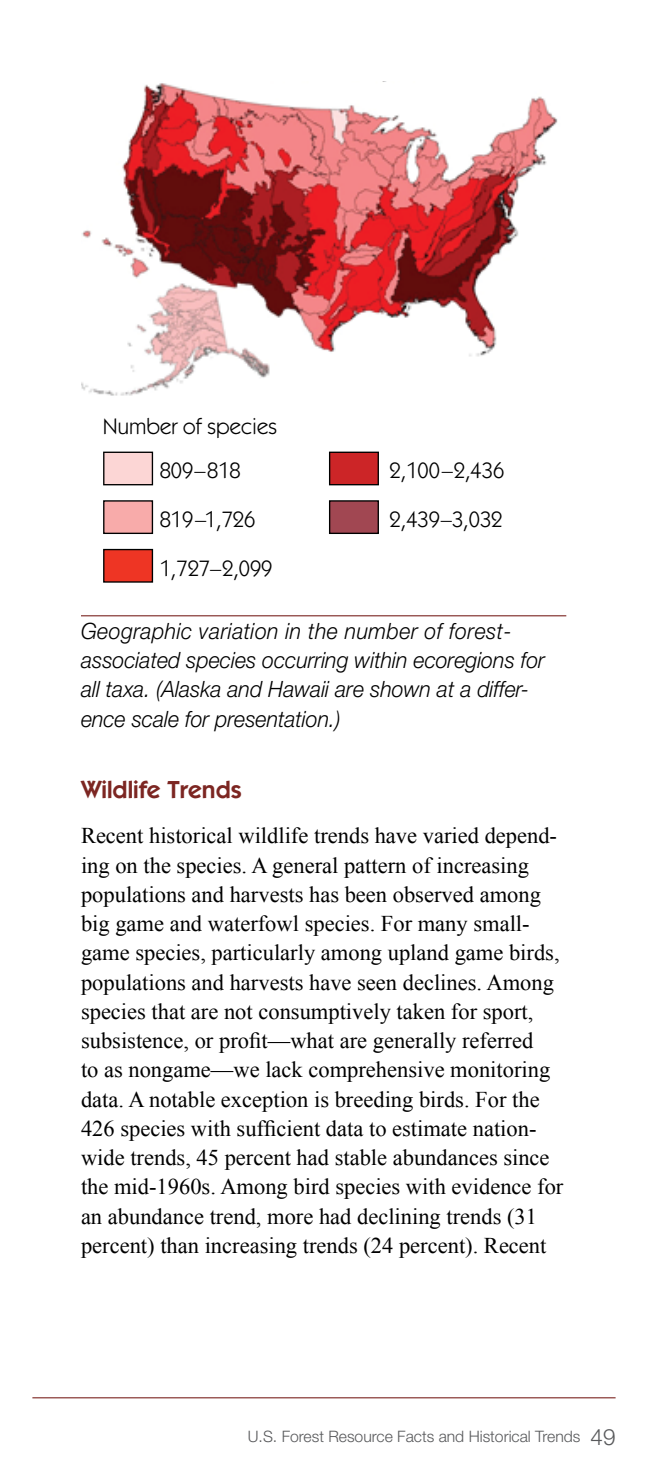
<style>
.page{position:relative;width:648px;height:1458px;background:#fff}
.page>*{position:absolute;margin:0;border:0;box-sizing:border-box;transform-origin:0 0}
.L2{font:600 24.75px "Itc Kabel";color:#7c2622}
.t1{font:22.5px/29.2px "Times New Roman";color:#000}
.figures{font:italic 300 22.5px/29.2px "Helvetica Neue";color:#000;scale:.95 1}
.t2{font:22.28px/48.6px "Itc Kabel";color:#010101}
.t3{font:300 15.75px "Helvetica Neue";color:#58595b}
.s1{font-size:22.5px}
</style>
<div class="page">
<hr style="left:32px;top:1397px;width:584px;height:1px;background:#7c2622">
<img style="left:81px;top:81px;width:477px;height:315px">
<div style="left:104px;top:452px;width:48px;height:33px;background:#fcd6d5"></div>
<div style="left:103px;top:452px;width:50px;height:33px;border:1px solid #000"></div>
<div style="left:104px;top:501px;width:48px;height:32px;background:#f8abaa"></div>
<div style="left:103px;top:500px;width:50px;height:34px;border:1px solid #000"></div>
<div style="left:104px;top:550px;width:48px;height:32px;background:#ee3524"></div>
<div style="left:103px;top:549px;width:50px;height:34px;border:1px solid #000"></div>
<div style="left:330px;top:452px;width:48px;height:33px;background:#cc2527"></div>
<div style="left:329px;top:452px;width:50px;height:33px;border:1px solid #000"></div>
<div style="left:330px;top:501px;width:48px;height:32px;background:#a14752"></div>
<div style="left:329px;top:500px;width:50px;height:34px;border:1px solid #000"></div>
<hr style="left:81px;top:615px;width:485px;height:1px;background:#7c2622">
<p class="t2" style="left:103px;top:402px;width:176px">Number of species</p>
<p class="t2" style="left:160px;top:446px;width:114px">809–818<br>819–1,726<br>1,727–2,099</p>
<p class="t2" style="left:390px;top:446px;width:116px">2,100–2,436<br>2,439–3,032</p>
<p class="figures" style="left:81px;top:616px;width:490px">Geographic variation in the number of forest&shy;associated species occurring within ecoregions for all taxa. (Alaska and Hawaii are shown at a differ&shy;ence scale for presentation.)</p>
<p class="L2" style="left:81px;top:775px;width:162px">Wildlife Trends</p>
<p class="t1" style="left:81px;top:821px;width:484px">Recent historical wildlife trends have varied depend&shy;ing on the species. A general pattern of increasing populations and harvests has been observed among big game and waterfowl species. For many small&shy;game species, particularly among upland game birds, populations and harvests have seen declines. Among species that are not consumptively taken for sport, subsistence, or profit—what are generally referred<br>to as nongame—we lack comprehensive monitoring data. A notable exception is breeding birds. For the 426 species with sufficient data to estimate nation&shy;wide trends, 45 percent had stable abundances since the mid-1960s. Among bird species with evidence for an abundance trend, more had declining trends (31 percent) than increasing trends (24 percent). Recent</p>
<p class="t3" style="left:248px;top:1427px;width:369px">U.S. Forest Resource Facts and Historical Trends <span class="s1">49</span></p>
</div>
